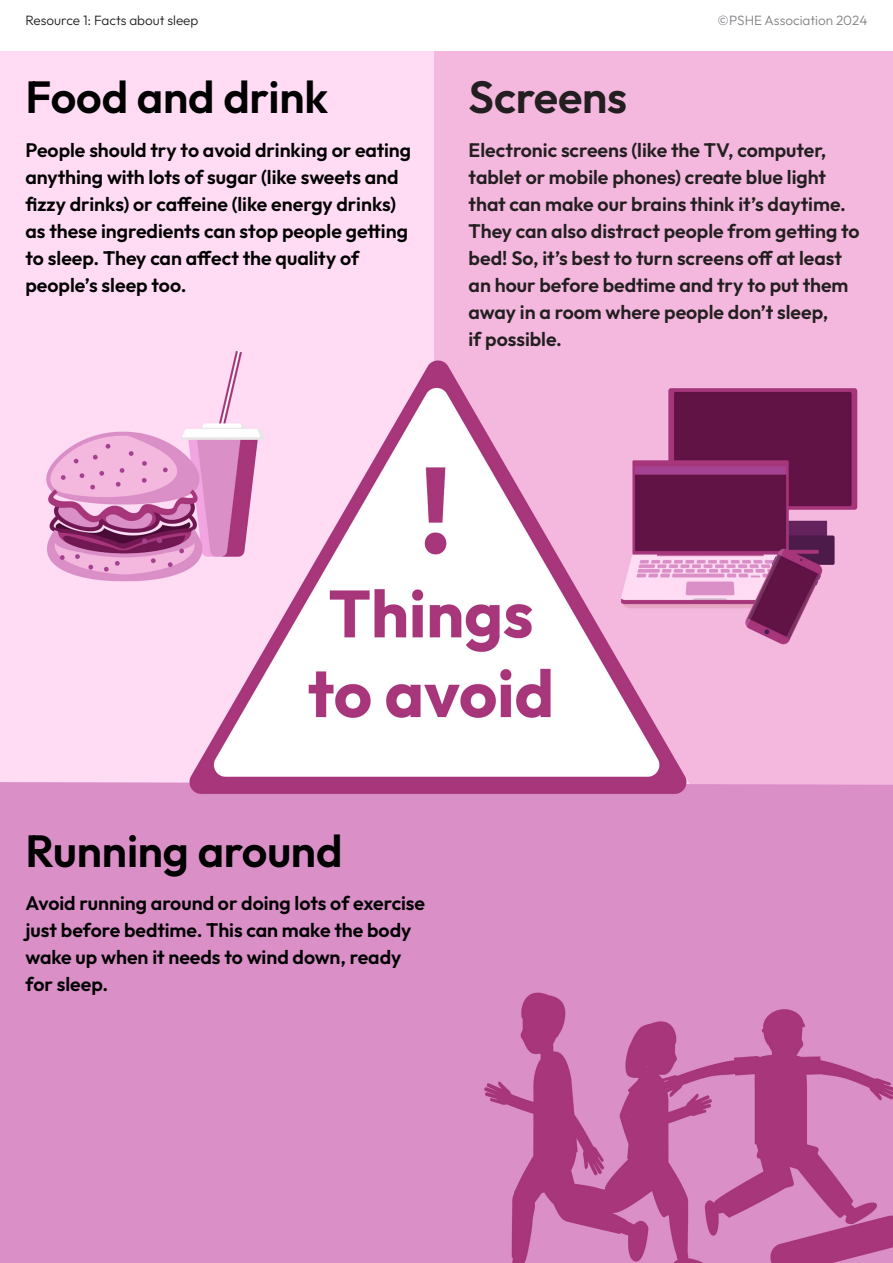
<style>
.page{position:relative;width:893px;height:1263px;background:#fff}
.page>*{position:absolute;margin:0;border:0;box-sizing:border-box;transform-origin:0 0}
.t1{font:600 45px "Outfit";letter-spacing:-.005em;color:#000001}
.t2{font:600 45px "Outfit";letter-spacing:-.005em;color:#231f20}
.P2{font:600 19.5px/27px "Outfit";letter-spacing:-.005em;color:#000001}
.P2-2{font:600 19.5px/27px "Outfit";color:#231f20}
.t3{font:300 13.5px "Outfit";color:#231f20}
.t4{font:300 13.5px "Outfit";color:#808285}
</style>
<div class="page">
<img style="left:0;top:51px;width:893px;height:1212px">
<p class="t3" style="left:26px;top:13px;width:174px">Resource 1: Facts about sleep</p>
<p class="t4" style="left:718px;top:13px;width:151px">©PSHE Association 2024</p>
<h1 class="t1" style="left:26px;top:72px;width:304px">Food and drink</h1>
<p class="P2" style="left:26px;top:136px;width:387px">People should try to avoid drinking or eating anything with lots of sugar (like sweets and fizzy drinks) or caffeine (like energy drinks) as these ingredients can stop people getting to sleep. They can affect the quality of people’s sleep too.</p>
<h1 class="t2" style="left:469px;top:72px;width:160px">Screens</h1>
<p class="P2-2" style="left:469px;top:136px;width:393px">Electronic screens (like the TV, computer, tablet or mobile phones) create blue light that can make our brains think it’s daytime.<br>They can also distract people from getting to bed! So, it’s best to turn screens off at least an hour before bedtime and try to put them away in a room where people don’t sleep,<br>if possible.</p>
<h1 class="t1" style="left:26px;top:825px;width:319px">Running around</h1>
<p class="P2" style="left:26px;top:890px;width:401px">Avoid running around or doing lots of exercise just before bedtime. This can make the body wake up when it needs to wind down, ready for sleep.</p>
</div>
